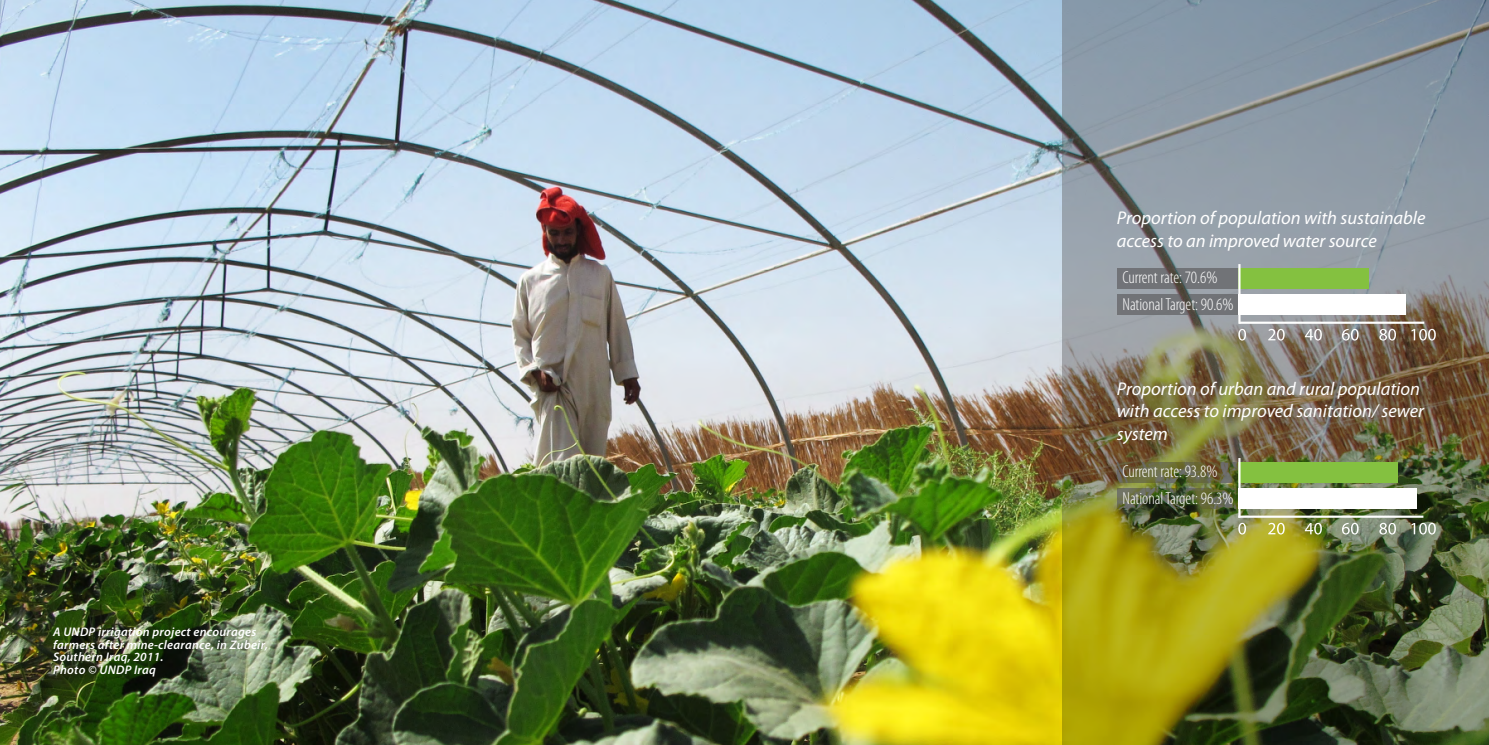
<style>
.page{position:relative;width:1489px;height:745px;background:#fff}
.page>*{position:absolute;margin:0;border:0;box-sizing:border-box;transform-origin:0 0}
.t1{font:italic 18.5px/22.1px "Myriad Pro";color:#fff}
.t2{font:300 condensed 17.38px "Myriad Pro";color:#fff}
.Captions{font:italic 600 12.5px/12.8px "Myriad Pro";letter-spacing:.02em;color:#fff}
</style>
<div class="page">
<img style="left:0;top:0;width:1062px;height:744px">
<img style="left:1062px;top:0;width:426px;height:744px">
<svg style="left:1116px;top:488px;width:122px;height:20px;background:#525d3a"></svg>
<svg style="left:1116px;top:461px;width:122px;height:21px;background:#66633d"></svg>
<div style="left:1238px;top:461px;width:159px;height:21px;background:#84c140"></div>
<hr style="left:1238px;top:458px;width:2px;height:59px;background:#fff">
<hr style="left:1238px;top:515px;width:185px;height:2px;background:#fff">
<svg style="left:1411px;top:522px;width:24px;height:12px"></svg>
<svg style="left:1238px;top:522px;width:7px;height:12px"></svg>
<svg style="left:1268px;top:522px;width:16px;height:12px"></svg>
<svg style="left:1304px;top:522px;width:17px;height:12px"></svg>
<svg style="left:1341px;top:522px;width:17px;height:12px"></svg>
<svg style="left:1379px;top:522px;width:16px;height:12px"></svg>
<svg style="left:1116px;top:294px;width:122px;height:20px;background:#6e7073"></svg>
<svg style="left:1116px;top:268px;width:122px;height:20px;background:#6e7073"></svg>
<div style="left:1238px;top:268px;width:130px;height:20px;background:#84c140"></div>
<hr style="left:1238px;top:264px;width:2px;height:59px;background:#fff">
<hr style="left:1239px;top:321px;width:185px;height:2px;background:#fff">
<svg style="left:1411px;top:328px;width:24px;height:12px"></svg>
<svg style="left:1238px;top:328px;width:7px;height:12px"></svg>
<svg style="left:1268px;top:328px;width:16px;height:12px"></svg>
<svg style="left:1304px;top:328px;width:17px;height:12px"></svg>
<svg style="left:1341px;top:328px;width:17px;height:12px"></svg>
<svg style="left:1379px;top:328px;width:16px;height:12px"></svg>
<div style="left:1238px;top:294px;width:167px;height:20px;background:#fff"></div>
<div style="left:1238px;top:488px;width:178px;height:20px;background:#fff"></div>
<p class="Captions" style="left:53px;top:624px;width:216px">A UNDP irrigation project encourages farmers after mine-clearance, in Zubeir,<br>Southern Iraq, 2011.</p>
<p class="Captions" style="left:53px;top:662px;width:104px">Photo © UNDP Iraq</p>
<p class="t1" style="left:1116px;top:207px;width:310px">Proportion of population with sustainable access to an improved water source</p>
<p class="t2" style="left:1122px;top:267px;width:96px">Current rate: 70.6%</p>
<p class="t2" style="left:1122px;top:294px;width:113px">National Target: 90.6%</p>
<p class="t1" style="left:1116px;top:377px;width:308px">Proportion of urban and rural population with access to improved sanitation/ sewer system</p>
<p class="t2" style="left:1122px;top:461px;width:96px">Current rate: 93.8%</p>
<p class="t2" style="left:1122px;top:487px;width:113px">National Target: 96.3%</p>
</div>
